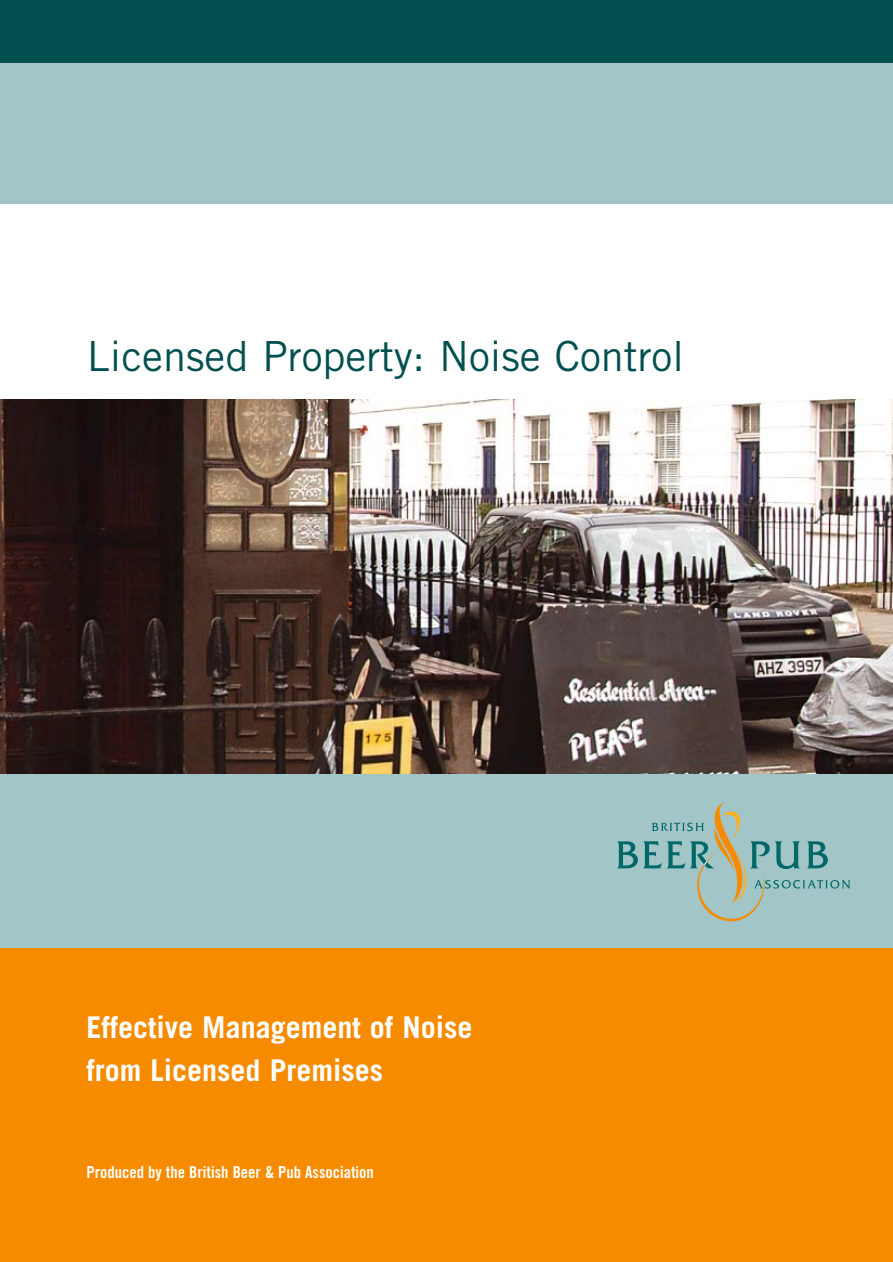
<style>
.page{position:relative;width:893px;height:1262px;background:#fff}
.page>*{position:absolute;margin:0;border:0;box-sizing:border-box;transform-origin:0 0}
.t1{font:41.55px "Trade Gothic";color:#004f4f}
.t2{font:700 30px/43.2px "Trade Gothic";color:#fff}
.t3{font:16.5px "Trade Gothic Bold Cond Twenty";color:#fff}
</style>
<div class="page">
<div style="left:0;top:0;width:892px;height:64px;background:#004f4f"></div>
<div style="left:0;top:64px;width:892px;height:140px;background:#a2c5c8"></div>
<img style="left:0;top:400px;width:892px;height:374px">
<div style="left:0;top:774px;width:892px;height:174px;background:#a2c5c8"></div>
<div style="left:0;top:948px;width:892px;height:313px;background:#f78b00"></div>
<svg style="left:617px;top:801px;width:233px;height:120px"></svg>
<h1 class="t1" style="left:87px;top:341px;width:598px">Licensed Property: Noise Control</h1>
<p class="t2" style="left:86px;top:1008px;width:387px">Effective Management of Noise from Licensed Premises</p>
<p class="t3" style="left:86px;top:1165px;width:289px">Produced by the British Beer &amp; Pub Association</p>
</div>
